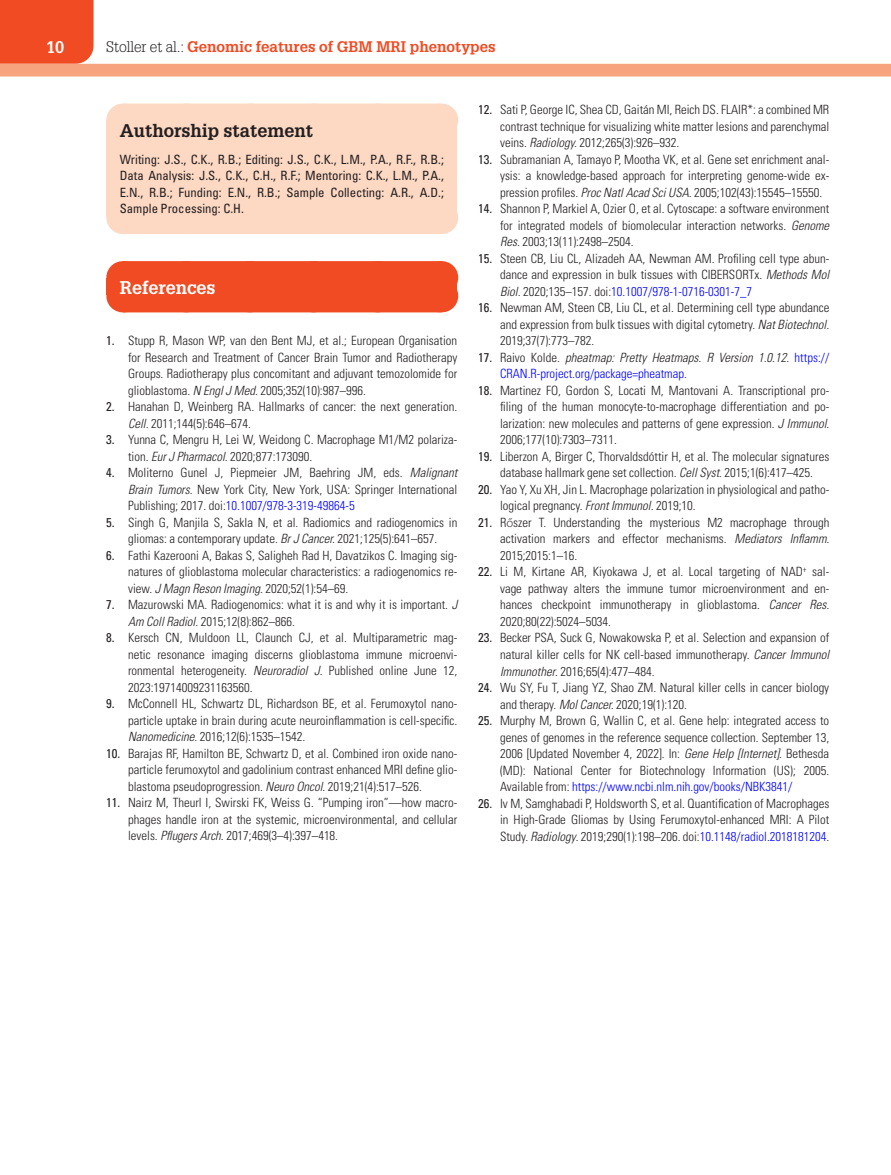
<style>
.page{position:relative;width:891px;height:1175px;background:#fff}
.page>*{position:absolute;margin:0;border:0;box-sizing:border-box;transform-origin:0 0}
.t1{font:700 18px "Glypha LT Std";color:#231f20}
.t2{font:700 18px "Glypha LT Std";color:#fff}
.t3{font:700 16.5px "Glypha LT Std";color:#fff}
.t4{font:700 15px "Glypha LT Std";color:#f04b22}
.t5{font:300 condensed 12.75px/16.5px "Univers LT Std";color:#231f20;text-align:justify}
.t6{font:condensed 12.75px/16.5px "Univers LT Std";color:#231f20;text-align:justify}
.t7{font:300 condensed 12.75px/16.5px "Univers LT Std";color:#00f}
.s1{font-weight:300;color:#231f20}
.s2{font-weight:400}
.s3{font-style:italic}
.s4{color:#00f}
.s5{font-weight:400;color:#231f20}
.s6{color:#231f20}
.s7{font-style:italic;color:#231f20}
.s8{font-family:"Myriad Pro";font-stretch:normal}
</style>
<div class="page">
<div style="left:0;top:0;width:94px;height:64px;background:#f04b22"></div>
<div style="left:0;top:64px;width:891px;height:12px;background:#f7a37d"></div>
<div style="left:106px;top:121px;width:351px;height:33px;background:#fdd8c3"></div>
<div style="left:123px;top:104px;width:318px;height:32px;background:#fdd8c3"></div>
<hr style="left:441px;top:104px;width:1px;height:32px;background:#fdd8c3">
<div style="left:106px;top:151px;width:351px;height:66px;background:#fdd8c3"></div>
<div style="left:123px;top:201px;width:318px;height:33px;background:#fdd8c3"></div>
<hr style="left:441px;top:201px;width:1px;height:33px;background:#fdd8c3">
<div style="left:106px;top:278px;width:351px;height:17px;background:#f04b22"></div>
<div style="left:123px;top:261px;width:318px;height:33px;background:#f04b22"></div>
<hr style="left:441px;top:261px;width:1px;height:33px;background:#f04b22">
<div style="left:123px;top:279px;width:318px;height:33px;background:#f04b22"></div>
<svg style="left:190px;top:261px;width:219px;height:1px"></svg>
<hr style="left:441px;top:279px;width:1px;height:33px;background:#f04b22">
<p class="t3" style="left:46px;top:37px;width:20px">10</p>
<p class="t4" style="left:106px;top:37px;width:391px"><span class="s1">Stoller et al.:</span> Genomic features of GBM MRI phenotypes</p>
<h1 class="t1" style="left:120px;top:119px;width:195px">Authorship statement</h1>
<p class="t6" style="left:120px;top:151px;width:326px">Writing: J.S., C.K., R.B.; Editing: J.S., C.K., L.M., P.A., R.F., R.B.; Data Analysis: J.S., C.K., C.H., R.F.; Mentoring: C.K., L.M., P.A., E.N., R.B.; Funding: E.N., R.B.; Sample Collecting: A.R., A.D.; Sample Processing: C.H.</p>
<h1 class="t2" style="left:120px;top:276px;width:97px">References</h1>
<p class="t5" style="left:128px;top:332px;width:331px;text-indent:-22px"><span class="s2">1.</span> Stupp R, Mason WP, van den Bent MJ, et al.; European Organisation for Research and Treatment of Cancer Brain Tumor and Radiotherapy Groups. Radiotherapy plus concomitant and adjuvant temozolomide for glioblastoma. <span class="s3">N Engl J Med.</span> 2005;352(10):987–996.</p>
<p class="t5" style="left:128px;top:398px;width:331px;text-indent:-22px"><span class="s2">2.</span> Hanahan D, Weinberg RA. Hallmarks of cancer: the next generation.<br><span class="s3">Cell.</span> 2011;144(5):646–674.</p>
<p class="t5" style="left:128px;top:431px;width:331px;text-indent:-22px"><span class="s2">3.</span> Yunna C, Mengru H, Lei W, Weidong C. Macrophage M1/M2 polariza&shy;tion. <span class="s3">Eur J Pharmacol.</span> 2020;877:173090.</p>
<p class="t5" style="left:128px;top:464px;width:331px;text-indent:-22px"><span class="s2">4.</span> Moliterno Gunel J, Piepmeier JM, Baehring JM, eds. <span class="s3">Malignant Brain Tumors</span>. New York City, New York, USA: Springer International Publishing; 2017. doi:<span class="s4">10.1007/978-3-319-49864-5</span></p>
<p class="t5" style="left:106px;top:514px;width:353px;text-align:center"><span class="s2">5.</span> Singh G, Manjila S, Sakla N, et al. Radiomics and radiogenomics in gliomas: a contemporary update. <span class="s3">Br J Cancer.</span> 2021;125(5):641–657.</p>
<p class="t5" style="left:128px;top:547px;width:331px;text-indent:-22px"><span class="s2">6.</span> Fathi Kazerooni A, Bakas S, Saligheh Rad H, Davatzikos C. Imaging sig&shy;natures of glioblastoma molecular characteristics: a radiogenomics re&shy;view. <span class="s3">J Magn Reson Imaging</span>. 2020;52(1):54–69.</p>
<p class="t5" style="left:128px;top:596px;width:331px;text-indent:-22px"><span class="s2">7.</span> Mazurowski MA. Radiogenomics: what it is and why it is important. <span class="s3">J<br>Am Coll Radiol</span>. 2015;12(8):862–866.</p>
<p class="t5" style="left:128px;top:629px;width:331px;text-indent:-22px"><span class="s2">8.</span> Kersch CN, Muldoon LL, Claunch CJ, et al. Multiparametric mag&shy;netic resonance imaging discerns glioblastoma immune microenvi&shy;ronmental heterogeneity. <span class="s3">Neuroradiol J</span>. Published online June 12, 2023:19714009231163560.</p>
<p class="t5" style="left:128px;top:695px;width:331px;text-indent:-22px"><span class="s2">9.</span> McConnell HL, Schwartz DL, Richardson BE, et al. Ferumoxytol nano&shy;particle uptake in brain during acute neuroinflammation is cell-specific.<br><span class="s3">Nanomedicine</span>. 2016;12(6):1535–1542.</p>
<p class="t5" style="left:128px;top:745px;width:331px;text-indent:-22px"><span class="s2">10.</span> Barajas RF, Hamilton BE, Schwartz D, et al. Combined iron oxide nano&shy;particle ferumoxytol and gadolinium contrast enhanced MRI define glio&shy;blastoma pseudoprogression. <span class="s3">Neuro Oncol</span>. 2019;21(4):517–526.</p>
<p class="t5" style="left:128px;top:794px;width:331px;text-indent:-22px"><span class="s2">11.</span> Nairz M, Theurl I, Swirski FK, Weiss G. “Pumping iron”—how macro&shy;phages handle iron at the systemic, microenvironmental, and cellular levels. <span class="s3">Pflugers Arch.</span> 2017;469(3–4):397–418.</p>
<p class="t5" style="left:500px;top:101px;width:331px;text-indent:-22px"><span class="s2">12.</span> Sati P, George IC, Shea CD, Gaitán MI, Reich DS. FLAIR*: a combined MR contrast technique for visualizing white matter lesions and parenchymal veins. <span class="s3">Radiology.</span> 2012;265(3):926–932.</p>
<p class="t5" style="left:500px;top:151px;width:331px;text-indent:-22px"><span class="s2">13.</span> Subramanian A, Tamayo P, Mootha VK, et al. Gene set enrichment anal&shy;ysis: a knowledge-based approach for interpreting genome-wide ex&shy;pression profiles. <span class="s3">Proc Natl Acad Sci USA.</span> 2005;102(43):15545–15550.</p>
<p class="t5" style="left:500px;top:200px;width:331px;text-indent:-22px"><span class="s2">14.</span> Shannon P, Markiel A, Ozier O, et al. Cytoscape: a software environment for integrated models of biomolecular interaction networks. <span class="s3">Genome Res.</span> 2003;13(11):2498–2504.</p>
<p class="t5" style="left:500px;top:250px;width:331px;text-indent:-22px"><span class="s2">15.</span> Steen CB, Liu CL, Alizadeh AA, Newman AM. Profiling cell type abun&shy;dance and expression in bulk tissues with CIBERSORTx. <span class="s3">Methods Mol Biol.</span> 2020;135–157. doi:<span class="s4">10.1007/978-1-0716-0301-7_7</span></p>
<p class="t5" style="left:500px;top:299px;width:331px;text-indent:-22px"><span class="s2">16.</span> Newman AM, Steen CB, Liu CL, et al. Determining cell type abundance and expression from bulk tissues with digital cytometry. <span class="s3">Nat Biotechnol.<br></span>2019;37(7):773–782.</p>
<p class="t7" style="left:500px;top:349px;width:331px;text-indent:-22px"><span class="s5">17.</span> <span class="s6">Raivo Kolde.</span> <span class="s7">pheatmap: Pretty Heatmaps. R Version 1.0.12</span><span class="s6">.</span> https://<br>CRAN.R-project.org/package=pheatmap<span class="s6">.</span></p>
<p class="t5" style="left:500px;top:382px;width:331px;text-indent:-22px"><span class="s2">18.</span> Martinez FO, Gordon S, Locati M, Mantovani A. Transcriptional pro&shy;filing of the human monocyte-to-macrophage differentiation and po&shy;larization: new molecules and patterns of gene expression. <span class="s3">J Immunol</span>.<br>2006;177(10):7303–7311.</p>
<p class="t5" style="left:478px;top:448px;width:353px;text-align:center"><span class="s2">19.</span> Liberzon A, Birger C, Thorvaldsdóttir H, et al. The molecular signatures database hallmark gene set collection. <span class="s3">Cell Syst</span>. 2015;1(6):417–425.</p>
<p class="t5" style="left:500px;top:481px;width:331px;text-indent:-22px"><span class="s2">20.</span> Yao Y, Xu XH, Jin L. Macrophage polarization in physiological and patho&shy;logical pregnancy. <span class="s3">Front Immunol.</span> 2019;10.</p>
<p class="t5" style="left:500px;top:514px;width:331px;text-indent:-22px"><span class="s2">21.</span> R<span class="s8">ő</span>szer T. Understanding the mysterious M2 macrophage through activation markers and effector mechanisms. <span class="s3">Mediators Inflamm.<br></span>2015;2015:1–16.</p>
<p class="t5" style="left:500px;top:563px;width:331px;text-indent:-22px"><span class="s2">22.</span> Li M, Kirtane AR, Kiyokawa J, et al. Local targeting of NAD<sup>+</sup> sal&shy;vage pathway alters the immune tumor microenvironment and en&shy;hances checkpoint immunotherapy in glioblastoma. <span class="s3">Cancer Res.<br></span>2020;80(22):5024–5034.</p>
<p class="t5" style="left:500px;top:629px;width:331px;text-indent:-22px"><span class="s2">23.</span> Becker PSA, Suck G, Nowakowska P, et al. Selection and expansion of natural killer cells for NK cell-based immunotherapy. <span class="s3">Cancer Immunol Immunother</span>. 2016;65(4):477–484.</p>
<p class="t5" style="left:500px;top:679px;width:331px;text-indent:-22px"><span class="s2">24.</span> Wu SY, Fu T, Jiang YZ, Shao ZM. Natural killer cells in cancer biology and therapy. <span class="s3">Mol Cancer.</span> 2020;19(1):120.</p>
<p class="t5" style="left:500px;top:712px;width:331px;text-indent:-22px"><span class="s2">25.</span> Murphy M, Brown G, Wallin C, et al. Gene help: integrated access to genes of genomes in the reference sequence collection. September 13, 2006 [Updated November 4, 2022]. In: <span class="s3">Gene Help [Internet]</span>. Bethesda (MD): National Center for Biotechnology Information (US); 2005.<br>Available from: <span class="s4">https://www.ncbi.nlm.nih.gov/books/NBK3841/</span></p>
<p class="t5" style="left:500px;top:794px;width:331px;text-indent:-22px"><span class="s2">26.</span> Iv M, Samghabadi P, Holdsworth S, et al. Quantification of Macrophages in High-Grade Gliomas by Using Ferumoxytol-enhanced MRI: A Pilot Study. <span class="s3">Radiology</span>. 2019;290(1):198–206. doi:<span class="s4">10.1148/radiol.2018181204</span>.</p>
</div>
